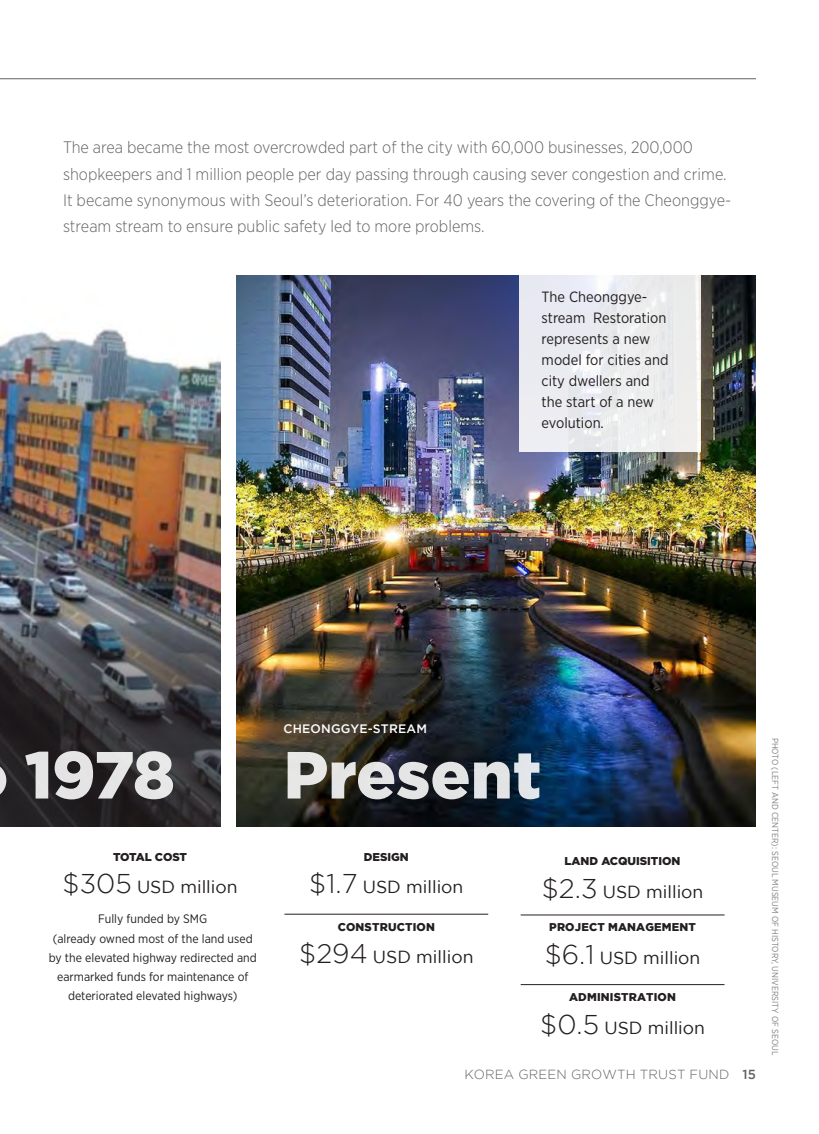
<style>
.page{position:relative;width:819px;height:1134px;background:#fff}
.page>*{position:absolute;margin:0;border:0;box-sizing:border-box;transform-origin:0 0}
.t1{font:900 66.5px "Gotham";color:#fff}
.dashboard_bold{font:17.5px "Gotham";color:#231f20}
.intro_KE{font:300 16.62px/26.2px "Gotham Narrow";color:#636366}
.program_bullet{font:14.88px/21px "Gotham Narrow";color:#231f20}
.t2{font:300 13.12px "Gotham";letter-spacing:.015em;color:#636366}
.program_bullet-2{font:12.25px/19.2px "Gotham Narrow";color:#231f20;text-align:center}
.intro_KE-2{font:500 12.25px "Gotham";letter-spacing:.015em;color:#fff}
.program_bullet-3{font:900 11.38px "Gotham";color:#231f20}
.program_bullet-4{font:900 11.38px "Gotham";letter-spacing:-.02em;color:#231f20}
.dashboard_bold-2{font:900 11.2px "Gotham";letter-spacing:.015em;color:#231f20}
.photo_caption{font:8.75px "Gotham Narrow";color:#808285}
.s1{font-weight:300;font-size:27.12px}
.s2{font-weight:500}
</style>
<div class="page">
<img style="left:0;top:329px;width:220px;height:295px">
<img style="left:236px;top:276px;width:520px;height:551px">
<div style="left:520px;top:276px;width:181px;height:176px;background:#ebecf0"></div>
<hr style="left:284px;top:914px;width:204px;height:1px;background:#231f20">
<hr style="left:521px;top:915px;width:204px;height:1px;background:#231f20">
<hr style="left:521px;top:984px;width:204px;height:1px;background:#231f20">
<hr style="left:0;top:78px;width:756px;height:1px;background:#636366">
<svg style="left:0;top:624px;width:220px;height:203px"></svg>
<p class="intro_KE" style="left:63px;top:134px;width:670px">The area became the most overcrowded part of the city with 60,000 businesses, 200,000 shopkeepers and 1 million people per day passing through causing sever congestion and crime.<br>It became synonymous with Seoul’s deterioration. For 40 years the covering of the Cheonggye&shy;stream stream to ensure public safety led to more problems.</p>
<p class="program_bullet" style="left:542px;top:286px;width:128px">The Cheonggye&shy;stream Restoration represents a new model for cities and city dwellers and the start of a new evolution.</p>
<h1 class="t1" style="left:25px;top:729px;width:152px">1978</h1>
<p class="program_bullet-4" style="left:113px;top:849px;width:76px">TOTAL COST</p>
<p class="dashboard_bold" style="left:63px;top:878px;width:177px"><span class="s1">$305</span> USD million</p>
<p class="program_bullet-2" style="left:98px;top:909px;width:111px">Fully funded by SMG</p>
<p class="program_bullet-2" style="left:49px;top:928px;width:209px">(already owned most of the land used by the elevated highway redirected and earmarked funds for maintenance of deteriorated elevated highways)</p>
<p class="intro_KE-2" style="left:284px;top:722px;width:145px">CHEONGGYE-STREAM</p>
<h1 class="t1" style="left:284px;top:729px;width:260px">Present</h1>
<p class="program_bullet-3" style="left:364px;top:849px;width:47px">DESIGN</p>
<p class="dashboard_bold" style="left:309px;top:878px;width:156px"><span class="s1">$1.7</span> USD million</p>
<p class="dashboard_bold-2" style="left:338px;top:920px;width:99px">CONSTRUCTION</p>
<p class="dashboard_bold" style="left:299px;top:947px;width:176px"><span class="s1">$294</span> USD million</p>
<p class="program_bullet-3" style="left:565px;top:853px;width:117px">LAND ACQUISITION</p>
<p class="dashboard_bold" style="left:542px;top:882px;width:163px"><span class="s1">$2.3</span> USD million</p>
<p class="dashboard_bold-2" style="left:549px;top:921px;width:148px">PROJECT MANAGEMENT</p>
<p class="dashboard_bold" style="left:545px;top:948px;width:157px"><span class="s1">$6.1</span> USD million</p>
<p class="dashboard_bold-2" style="left:569px;top:991px;width:108px">ADMINISTRATION</p>
<p class="dashboard_bold" style="left:540px;top:1018px;width:166px"><span class="s1">$0.5</span> USD million</p>
<p class="t2" style="left:464px;top:1067px;width:293px">KOREA GREEN GROWTH TRUST FUND <span class="s2">15</span></p>
<p class="photo_caption" style="left:781px;top:738px;width:319px;rotate:90deg">PHOTO (LEFT AND CENTER): SEOUL MUSEUM OF HISTORY, UNIVERSITY OF SEOUL</p>
</div>
